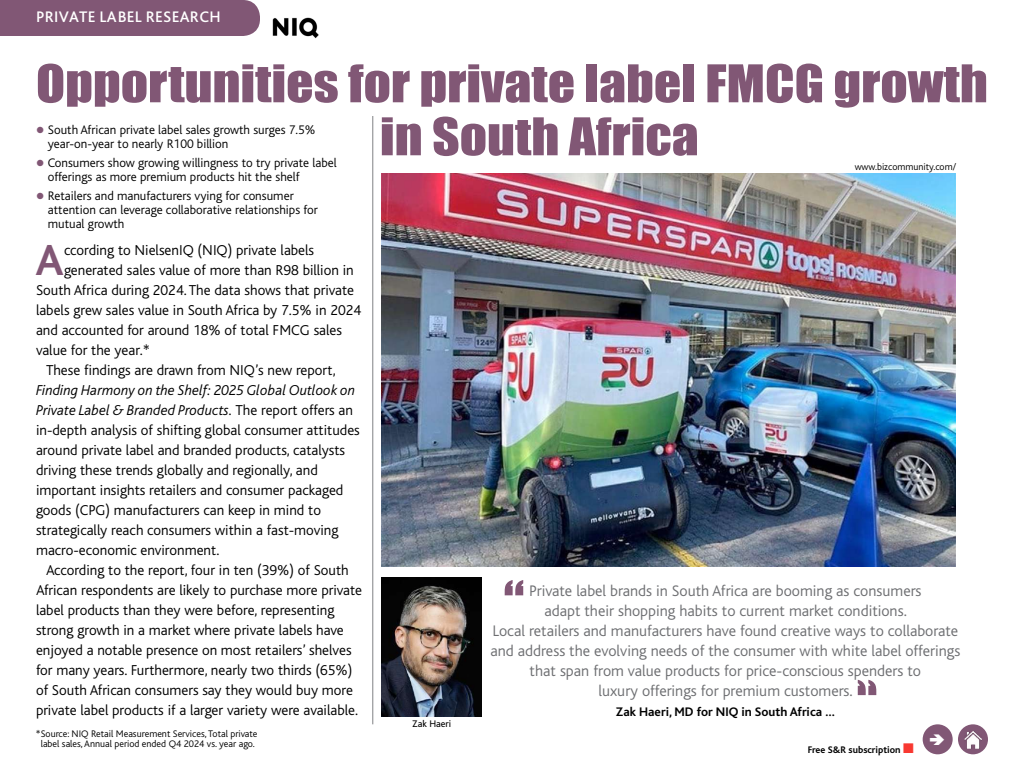
<style>
.page{position:relative;width:1024px;height:768px;background:#fff}
.page>*{position:absolute;margin:0;border:0;box-sizing:border-box;transform-origin:0 0}
.t1{font:60px "Impact";color:#815775}
.t2{font:48px/53px "Impact";color:#815775;scale:1.12 1}
.t3{font:700 45.3px "Bliss";color:#815775}
.t4{font:300 16px/20px "Bliss";color:#6d6e71;text-align:center}
.t5{font:500 16px "Bliss Pro";letter-spacing:.015em;color:#fff}
.t6{font:300 15px/20px "Bliss";color:#000}
.t7{font:300 13px/14px "Bliss";color:#000}
.t8{font:700 13px "Bliss";color:#000}
.t9{font:300 10px/10px "Bliss";color:#000;text-align:center}
.t10{font:700 10px "Bliss";color:#000}
.t11{font:10px "Bliss";color:#000}
.s1{color:#815775}
.s2{font-style:italic}
.s3{color:#f83831}
</style>
<div class="page">
<div style="left:923px;top:724px;width:30px;height:30px;background:#815775;border-radius:50%"></div>
<div style="left:958px;top:724px;width:30px;height:30px;background:#815775;border-radius:50%"></div>
<img style="left:964px;top:731px;width:18px;height:17px">
<hr style="left:373px;top:116px;width:1px;height:608px;background:#808285">
<div style="left:0;top:0;width:260px;height:36px;background:#815775"></div>
<img style="left:272px;top:17px;width:47px;height:21px">
<img style="left:382px;top:577px;width:100px;height:140px">
<img style="left:382px;top:173px;width:574px;height:394px">
<p class="t5" style="left:36px;top:6px;width:186px">PRIVATE LABEL RESEARCH</p>
<h2 class="t2" style="left:380px;top:56px;width:544px;text-indent:-344px">Opportunities for private label FMCG growth in South Africa</h2>
<p class="t7" style="left:48px;top:123px;width:269px;text-indent:-12px"><span class="s1">●</span> South African private label sales growth surges 7.5% year-on-year to nearly R100 billion</p>
<p class="t7" style="left:48px;top:156px;width:290px;text-indent:-12px"><span class="s1">●</span> Consumers show growing willingness to try private label offerings as more premium products hit the shelf</p>
<p class="t7" style="left:48px;top:189px;width:272px;text-indent:-12px"><span class="s1">●</span> Retailers and manufacturers vying for consumer attention can leverage collaborative relationships for mutual growth</p>
<h3 class="t3" style="left:36px;top:237px;width:30px">A</h3>
<p class="t6" style="left:64px;top:240px;width:252px">ccording to NielsenIQ (NIQ) private labels</p>
<p class="t9" style="left:855px;top:162px;width:103px">www.bizcommunity.com/</p>
<p class="t6" style="left:64px;top:260px;width:291px">generated sales value of more than R98 billion in</p>
<p class="t6" style="left:36px;top:280px;width:320px">South Africa during 2024. The data shows that private</p>
<p class="t6" style="left:36px;top:300px;width:327px">labels grew sales value in South Africa by 7.5% in 2024</p>
<p class="t6" style="left:36px;top:320px;width:308px">and accounted for around 18% of total FMCG sales</p>
<p class="t6" style="left:36px;top:340px;width:115px">value for the year.*</p>
<p class="t6" style="left:46px;top:360px;width:291px">These findings are drawn from NIQ’s new report,</p>
<p class="t6" style="left:36px;top:380px;width:325px"><span class="s2">Finding Harmony on the Shelf: 2025 Global Outlook on Private Label &amp; Branded Products.</span> The report offers an in-depth analysis of shifting global consumer attitudes around private label and branded products, catalysts driving these trends globally and regionally, and important insights retailers and consumer packaged goods (CPG) manufacturers can keep in mind to strategically reach consumers within a fast-moving macro-economic environment.</p>
<p class="t6" style="left:36px;top:560px;width:328px;text-indent:10px">According to the report, four in ten (39%) of South African respondents are likely to purchase more private label products than they were before, representing strong growth in a market where private labels have enjoyed a notable presence on most retailers’ shelves for many years. Furthermore, nearly two thirds (65%) of South African consumers say they would buy more private label products if a larger variety were available.</p>
<h1 class="t1" style="left:504px;top:557px;width:22px">“</h1>
<p class="t4" style="left:490px;top:581px;width:471px">Private label brands in South Africa are booming as consumers<br>adapt their shopping habits to current market conditions.<br>Local retailers and manufacturers have found creative ways to collaborate and address the evolving needs of the consumer with white label offerings that span from value products for price-conscious spenders to<br>luxury offerings for premium customers.</p>
<p class="t8" style="left:616px;top:705px;width:220px">Zak Haeri, MD for NIQ in South Africa …</p>
<p class="t11" style="left:412px;top:718px;width:41px">Zak Haeri</p>
<p class="t9" style="left:36px;top:729px;width:223px">*Source: NIQ Retail Measurement Services, Total private label sales, Annual period ended Q4 2024 vs. year ago.</p>
<p class="t10" style="left:808px;top:745px;width:108px">Free S&amp;R subscription <span class="s3">■</span></p>
</div>
